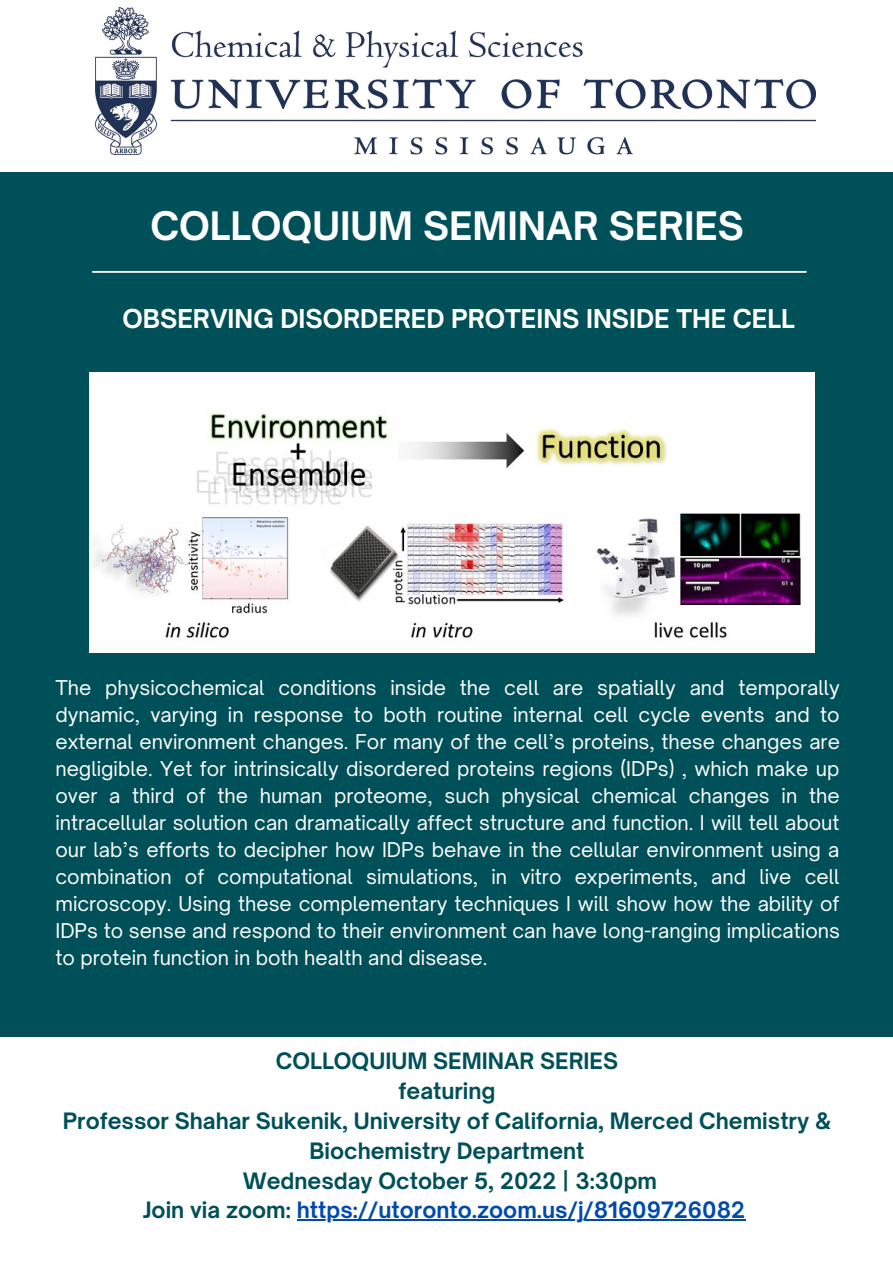
<style>
.page{position:relative;width:893px;height:1263px;background:#005059}
.page>*{position:absolute;margin:0;border:0;box-sizing:border-box;transform-origin:0 0}
.t1{font:700 37.5px "Open Sauce One";color:#fff}
.t2{font:700 24.9px "Open Sauce One";color:#fff}
.t3{font:700 21.6px/29.8px "Open Sauce One";color:#005059;text-align:center}
.t4{font:19.5px/27px "Open Sauce One";color:#fff;text-align:justify}
.s1{color:#004aad}
</style>
<div class="page">
<hr style="left:93px;top:271px;width:713px;height:2px;background:#fff">
<div style="left:0;top:0;width:893px;height:172px;background:#fff"></div>
<img style="left:96px;top:8px;width:719px;height:147px">
<img style="left:89px;top:372px;width:726px;height:281px">
<div style="left:0;top:1037px;width:893px;height:226px;background:#fff"></div>
<hr style="left:297px;top:1219px;width:448px;height:2px;background:#004aad">
<h1 class="t1" style="left:150px;top:203px;width:595px">COLLOQUIUM SEMINAR SERIES</h1>
<p class="t2" style="left:122px;top:303px;width:673px">OBSERVING DISORDERED PROTEINS INSIDE THE CELL</p>
<p class="t4" style="left:55px;top:674px;width:786px">The physicochemical conditions inside the cell are spatially and temporally dynamic, varying in response to both routine internal cell cycle events and to external environment changes. For many of the cell’s proteins, these changes are negligible. Yet for intrinsically disordered proteins regions (IDPs) , which make up over a third of the human proteome, such physical chemical changes in the intracellular solution can dramatically affect structure and function. I will tell about our lab’s efforts to decipher how IDPs behave in the cellular environment using a combination of computational simulations, in vitro experiments, and live cell microscopy. Using these complementary techniques I will show how the ability of IDPs to sense and respond to their environment can have long-ranging implications to protein function in both health and disease.</p>
<p class="t3" style="left:63px;top:1046px;width:770px">COLLOQUIUM SEMINAR SERIES<br>featuring<br>Professor Shahar Sukenik, University of California, Merced Chemistry &amp; Biochemistry Department<br>Wednesday October 5, 2022 | 3:30pm<br>Join via zoom: <span class="s1">https://utoronto.zoom.us/j/81609726082</span></p>
</div>
